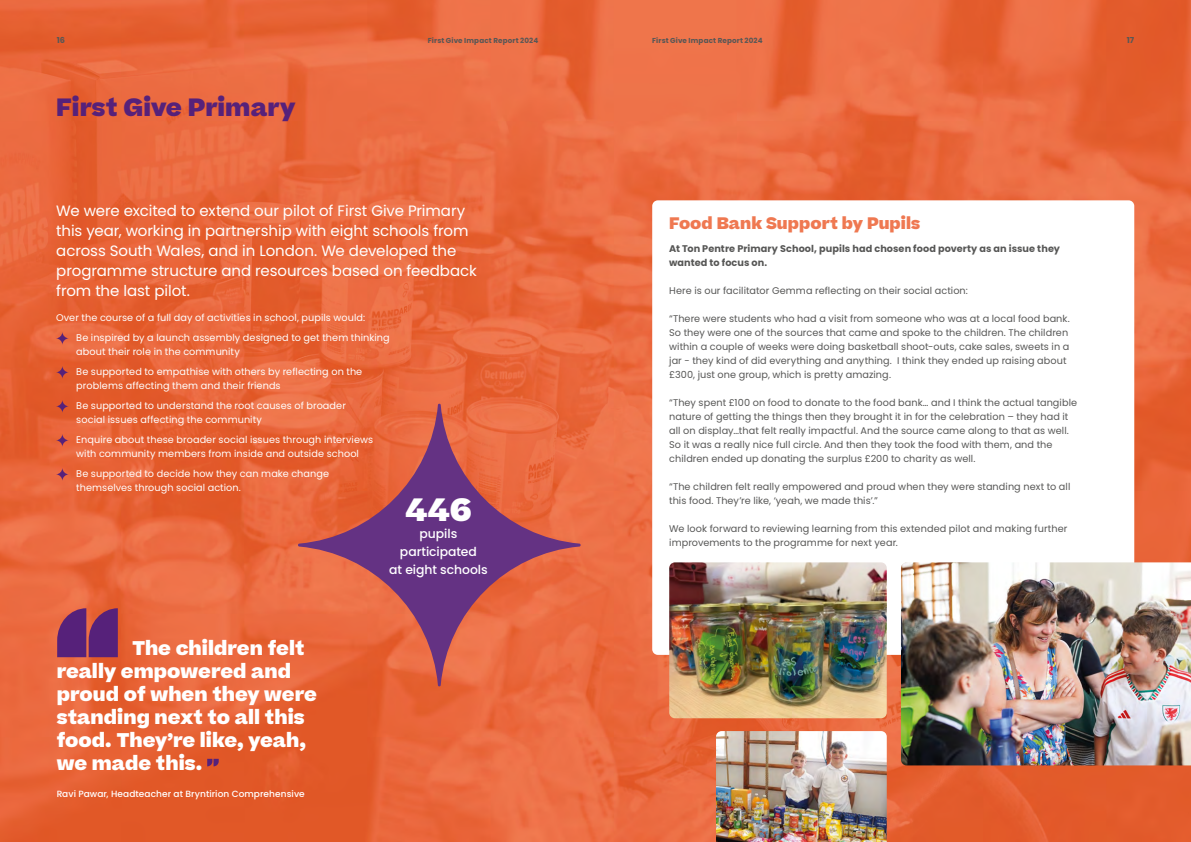
<style>
.page{position:relative;width:1191px;height:842px;background:#fff}
.page>*{position:absolute;margin:0;border:0;box-sizing:border-box;transform-origin:0 0}
.t1{font:800 31px "Beatrice";color:#fff}
.t2{font:800 24px "Beatrice";letter-spacing:.005em;color:#56217a}
.t3{font:800 19px/23px "Beatrice";letter-spacing:.005em;color:#fff}
.t4{font:800 16px "Beatrice";letter-spacing:.005em;color:#ef7851}
.t5{font:15px/20px "Poppins";letter-spacing:-.005em;color:#fff}
.t6{font:500 12.4px/17.9px "Poppins";letter-spacing:-.005em;color:#fff;text-align:center}
.t7{font:9.7px/14px "Poppins";letter-spacing:.005em;color:#575756}
.t8{font:9.7px/20px "Poppins";letter-spacing:.005em;color:#fff}
.t9{font:700 9.7px/14px "Poppins";letter-spacing:.01em;color:#575756}
.t10{font:500 9px "Poppins";letter-spacing:.01em;color:#fff}
.t11{font:700 8.2px "Poppins";color:#575756}
.t12{font:700 7.2px "Poppins";letter-spacing:.02em;color:#575756}
</style>
<div class="page">
<img style="left:0;top:0;width:1191px;height:842px">
<svg style="left:56px;top:332px;width:12px;height:12px"></svg>
<svg style="left:56px;top:366px;width:12px;height:12px"></svg>
<svg style="left:56px;top:400px;width:12px;height:12px"></svg>
<svg style="left:56px;top:434px;width:12px;height:12px"></svg>
<svg style="left:56px;top:468px;width:12px;height:12px"></svg>
<div style="left:652px;top:200px;width:482px;height:455px;background:#fff;border-radius:6px"></div>
<img style="left:669px;top:562px;width:217px;height:156px">
<img style="left:716px;top:731px;width:170px;height:111px">
<svg style="left:207px;top:759px;width:12px;height:7px"></svg>
<svg style="left:57px;top:608px;width:61px;height:49px;background:#712e6e"></svg>
<img style="left:901px;top:562px;width:290px;height:203px">
<svg style="left:298px;top:404px;width:282px;height:282px;background:#c75b51"></svg>
<p class="t11" style="left:57px;top:35px;width:10px">16</p>
<p class="t12" style="left:428px;top:36px;width:112px">First Give Impact Report 2024</p>
<p class="t12" style="left:652px;top:36px;width:112px">First Give Impact Report 2024</p>
<p class="t11" style="left:1126px;top:35px;width:9px">17</p>
<h2 class="t2" style="left:56px;top:90px;width:241px">First Give Primary</h2>
<p class="t5" style="left:56px;top:201px;width:422px">We were excited to extend our pilot of First Give Primary this year, working in partnership with eight schools from across South Wales, and in London. We developed the programme structure and resources based on feedback from the last pilot.</p>
<p class="t8" style="left:76px;top:308px;width:315px;text-indent:-20px">Over the course of a full day of activities in school, pupils would:<br>Be inspired by a launch assembly designed to get them thinking</p>
<p class="t8" style="left:76px;top:342px;width:287px">about their role in the community<br>Be supported to empathise with others by reflecting on the</p>
<p class="t8" style="left:76px;top:376px;width:271px">problems affecting them and their friends<br>Be supported to understand the root causes of broader</p>
<p class="t8" style="left:76px;top:410px;width:298px">social issues affecting the community<br>Enquire about these broader social issues through interviews</p>
<p class="t8" style="left:76px;top:444px;width:284px">with community members from inside and outside school<br>Be supported to decide how they can make change</p>
<p class="t8" style="left:76px;top:478px;width:166px">themselves through social action.</p>
<h1 class="t1" style="left:405px;top:488px;width:68px">446</h1>
<h3 class="t3" style="left:57px;top:637px;width:262px;text-indent:75px">The children felt really empowered and proud of when they were standing next to all this food. They’re like, yeah, we made this.</h3>
<p class="t10" style="left:57px;top:788px;width:249px">Ravi Pawar, Headteacher at Bryntirion Comprehensive</p>
<p class="t6" style="left:389px;top:525px;width:100px">pupils participated<br>at eight schools</p>
<h3 class="t4" style="left:669px;top:212px;width:253px">Food Bank Support by Pupils</h3>
<p class="t9" style="left:669px;top:241px;width:392px">At Ton Pentre Primary School, pupils had chosen food poverty as an issue they wanted to focus on.</p>
<p class="t7" style="left:669px;top:283px;width:300px">Here is our facilitator Gemma reflecting on their social action:</p>
<p class="t7" style="left:669px;top:311px;width:402px">“There were students who had a visit from someone who was at a local food bank.<br>So they were one of the sources that came and spoke to the children. The children within a couple of weeks were doing basketball shoot-outs, cake sales, sweets in a jar - they kind of did everything and anything. I think they ended up raising about £300, just one group, which is pretty amazing.</p>
<p class="t7" style="left:669px;top:395px;width:409px">“They spent £100 on food to donate to the food bank… and I think the actual tangible nature of getting the things then they brought it in for the celebration – they had it all on display…that felt really impactful. And the source came along to that as well.<br>So it was a really nice full circle. And then they took the food with them, and the children ended up donating the surplus £200 to charity as well.</p>
<p class="t7" style="left:669px;top:479px;width:403px">“The children felt really empowered and proud when they were standing next to all this food. They’re like, ‘yeah, we made this’.”</p>
<p class="t7" style="left:669px;top:521px;width:400px">We look forward to reviewing learning from this extended pilot and making further improvements to the programme for next year.</p>
</div>
